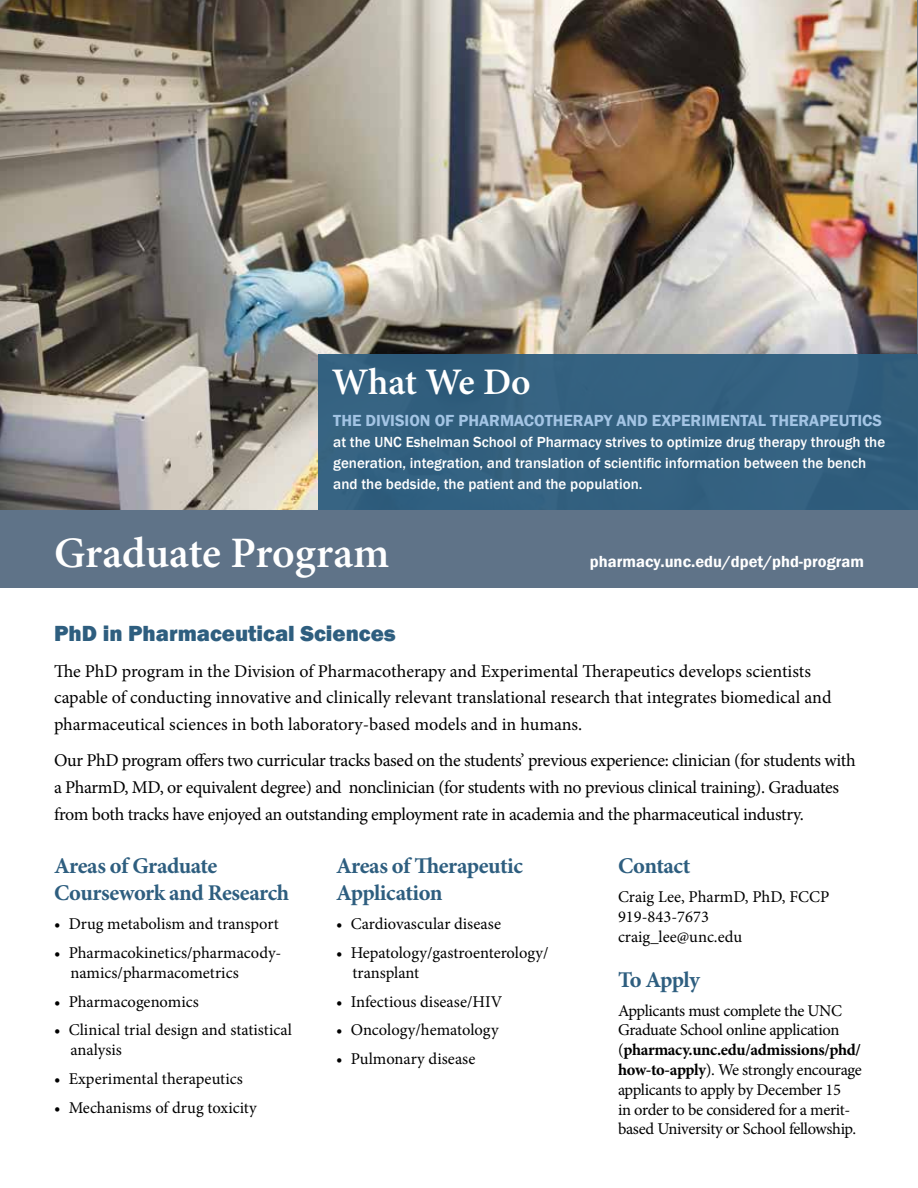
<style>
.page{position:relative;width:918px;height:1188px;background:#fff}
.page>*{position:absolute;margin:0;border:0;box-sizing:border-box;transform-origin:0 0}
.t1{font:600 43.5px "Minion Pro";letter-spacing:-.005em;color:#fff}
.t2{font:600 37.5px "Minion Pro";letter-spacing:-.01em;color:#fff}
.t3{font:700 22.5px/27px "Minion Pro";letter-spacing:-.025em;color:#2e5e7f}
.t4{font:800 22.5px "Franklin Gothic";color:#2e5e7f}
.t5{font:18px/26.8px "Minion Pro";letter-spacing:-.015em;color:#000}
.t6{font:16.5px/19.8px "Minion Pro";letter-spacing:-.005em;color:#000}
.t7{font:16.5px/19.8px "Minion Pro";letter-spacing:-.025em;color:#000}
.t8{font:600 16.5px "Franklin Gothic";color:#a3c4e4}
.t9{font:600 16.5px "Franklin Gothic";color:#fff}
.t10{font:500 15px/21px "Franklin Gothic";color:#fff}
.s1{font-weight:700}
</style>
<div class="page">
<img style="left:0;top:0;width:918px;height:510px">
<div style="left:318px;top:354px;width:600px;height:156px;background:#2e5e7f"></div>
<div style="left:0;top:510px;width:918px;height:78px;background:#5f7388"></div>
<h2 class="t2" style="left:332px;top:356px;width:201px">What We Do</h2>
<p class="t8" style="left:333px;top:410px;width:550px">THE DIVISION OF PHARMACOTHERAPY AND EXPERIMENTAL THERAPEUTICS</p>
<p class="t10" style="left:333px;top:432px;width:553px">at the UNC Eshelman School of Pharmacy strives to optimize drug therapy through the generation, integration, and translation of scientific information between the bench and the bedside, the patient and the population.</p>
<h1 class="t1" style="left:54px;top:523px;width:337px">Graduate Program</h1>
<p class="t9" style="left:590px;top:551px;width:276px">PHARMACY.UNC.EDU/DPET/PHD-PROGRAM</p>
<p class="t4" style="left:54px;top:619px;width:343px">PhD in Pharmaceutical Sciences</p>
<p class="t5" style="left:54px;top:658px;width:779px">The PhD program in the Division of Pharmacotherapy and Experimental Therapeutics develops scientists capable of conducting innovative and clinically relevant translational research that integrates biomedical and pharmaceutical sciences in both laboratory-based models and in humans.</p>
<p class="t5" style="left:54px;top:747px;width:803px">Our PhD program offers two curricular tracks based on the students’ previous experience: clinician (for students with a PharmD, MD, or equivalent degree) and nonclinician (for students with no previous clinical training). Graduates from both tracks have enjoyed an outstanding employment rate in academia and the pharmaceutical industry.</p>
<p class="t3" style="left:54px;top:852px;width:237px">Areas of Graduate<br>Coursework and Research</p>
<p class="t6" style="left:54px;top:914px;width:226px">• Drug metabolism and transport</p>
<p class="t6" style="left:70px;top:943px;width:213px;text-indent:-16px">• Pharmacokinetics/pharmacody&shy;namics/pharmacometrics</p>
<p class="t6" style="left:54px;top:992px;width:146px">• Pharmacogenomics</p>
<p class="t6" style="left:70px;top:1020px;width:223px;text-indent:-16px">• Clinical trial design and statistical analysis</p>
<p class="t6" style="left:54px;top:1069px;width:190px">• Experimental therapeutics</p>
<p class="t6" style="left:54px;top:1098px;width:204px">• Mechanisms of drug toxicity</p>
<p class="t3" style="left:336px;top:852px;width:189px">Areas of Therapeutic<br>Application</p>
<p class="t6" style="left:336px;top:914px;width:167px">• Cardiovascular disease</p>
<p class="t6" style="left:352px;top:943px;width:198px;text-indent:-16px">• Hepatology/gastroenterology/ transplant</p>
<p class="t6" style="left:336px;top:992px;width:168px">• Infectious disease/HIV</p>
<p class="t6" style="left:336px;top:1020px;width:164px">• Oncology/hematology</p>
<p class="t6" style="left:336px;top:1049px;width:141px">• Pulmonary disease</p>
<p class="t3" style="left:618px;top:852px;width:74px">Contact</p>
<p class="t6" style="left:618px;top:887px;width:213px">Craig Lee, PharmD, PhD, FCCP<br>919-843-7673 craig_lee@unc.edu</p>
<p class="t3" style="left:618px;top:966px;width:83px">To Apply</p>
<p class="t7" style="left:618px;top:1001px;width:245px">Applicants must complete the UNC Graduate School online application (<span class="s1">pharmacy.unc.edu/admissions/phd/ how-to-apply</span>). We strongly encourage applicants to apply by December 15<br>in order to be considered for a merit&shy;based University or School fellowship.</p>
</div>
